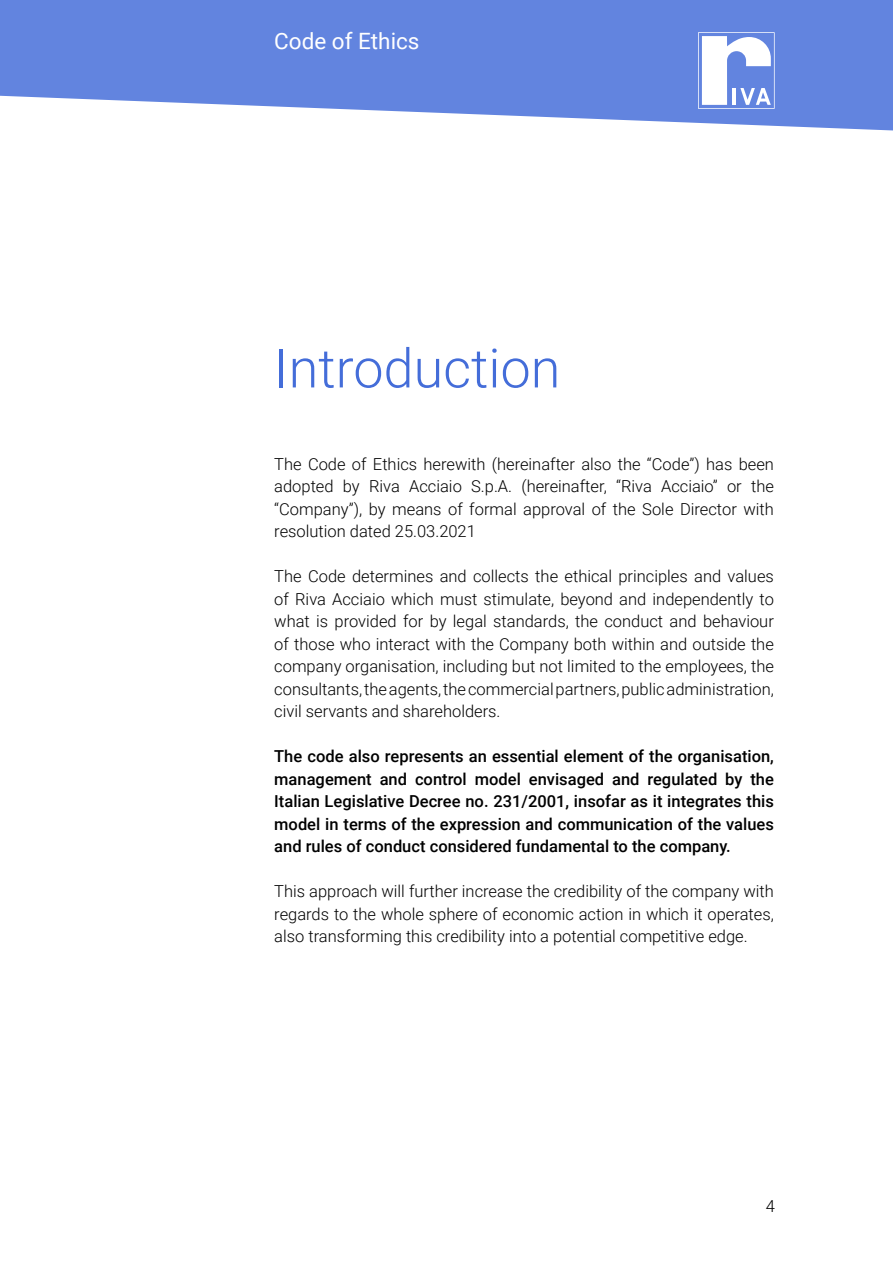
<style>
.page{position:relative;width:893px;height:1263px;background:#fff}
.page>*{position:absolute;margin:0;border:0;box-sizing:border-box;transform-origin:0 0}
.t1{font:300 54px "Roboto";color:#446dd9}
.t2{font:22.5px "Roboto";color:#fff}
.t3{font:300 16.5px/22.5px "Roboto";color:#000;text-align:justify}
.t4{font:500 16.5px/22.5px "Roboto";color:#000;text-align:justify}
</style>
<div class="page">
<svg style="left:0;top:0;width:893px;height:130px;background:#7794e3"></svg>
<svg style="left:698px;top:32px;width:77px;height:77px"></svg>
<h2 class="t2" style="left:274px;top:25px;width:147px">Code of Ethics</h2>
<h1 class="t1" style="left:274px;top:330px;width:288px">Introduction</h1>
<p class="t3" style="left:274px;top:452px;width:501px">The Code of Ethics herewith (hereinafter also the “Code”) has been adopted by Riva Acciaio S.p.A. (hereinafter, “Riva Acciaio” or the “Company”), by means of formal approval of the Sole Director with resolution dated 25.03.2021</p>
<p class="t3" style="left:274px;top:564px;width:501px">The Code determines and collects the ethical principles and values of Riva Acciaio which must stimulate, beyond and independently to what is provided for by legal standards, the conduct and behaviour of those who interact with the Company both within and outside the company organisation, including but not limited to the employees, the consultants, the agents, the commercial partners, public administration, civil servants and shareholders.</p>
<p class="t4" style="left:274px;top:744px;width:501px">The code also represents an essential element of the organisation, management and control model envisaged and regulated by the Italian Legislative Decree no. 231/2001, insofar as it integrates this model in terms of the expression and communication of the values and rules of conduct considered fundamental to the company.</p>
<p class="t3" style="left:274px;top:879px;width:501px">This approach will further increase the credibility of the company with regards to the whole sphere of economic action in which it operates, also transforming this credibility into a potential competitive edge.</p>
<p class="t3" style="left:766px;top:1194px;width:11px">4</p>
</div>
